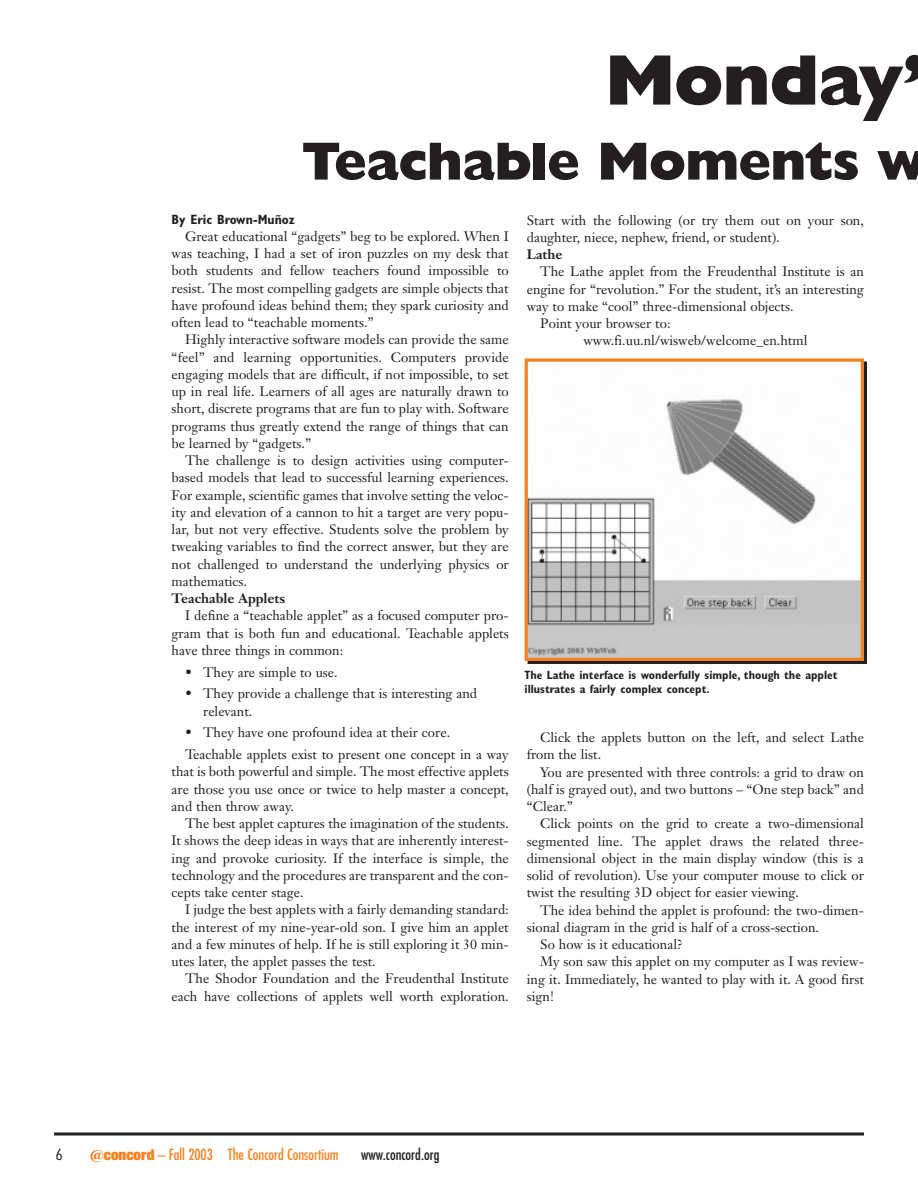
<style>
.page{position:relative;width:918px;height:1188px;background:#fff}
.page>*{position:absolute;margin:0;border:0;box-sizing:border-box;transform-origin:0 0}
.t1{font:800 72px "Gill Sans";letter-spacing:-.025em;color:#231f20}
.t2{font:800 54px "Gill Sans";letter-spacing:-.025em;color:#231f20}
.t3{font:condensed 15px "Futura";color:#f58220}
.t4{font:condensed 15px "Futura";color:#231f20}
.t5{font:300 condensed 15px "Futura";color:#231f20;scale:1.2 1}
.t6{font:13.5px/17.2px "Janson Text";color:#231f20;text-align:justify}
.t7{font:700 13.5px "Janson Text";color:#231f20}
.t8{font:700 condensed 13.5px "Gill Sans";color:#231f20}
.t9{font:700 condensed 12px/13.5px "Gill Sans";color:#231f20}
.s1{font-family:"New Baskerville";font-weight:700;font-stretch:normal}
.s2{font-family:"Helvetica Neue";font-weight:900;font-stretch:expanded}
</style>
<div class="page">
<svg style="left:54px;top:1132px;width:810px;height:4px;background:#595657"></svg>
<img style="left:529px;top:399px;width:331px;height:258px">
<div style="left:525px;top:358px;width:339px;height:303px;border:3px solid #f58220"></div>
<h1 class="t1" style="left:605px;top:55px;width:325px">Monday’</h1>
<h2 class="t2" style="left:302px;top:143px;width:626px">Teachable Moments w</h2>
<p class="t8" style="left:172px;top:214px;width:125px">By Eric Brown-Muñoz</p>
<p class="t6" style="left:172px;top:229px;width:339px;text-indent:14px">Great educational “gadgets” beg to be explored. When I was teaching, I had a set of iron puzzles on my desk that both students and fellow teachers found impossible to resist. The most compelling gadgets are simple objects that have profound ideas behind them; they spark curiosity and often lead to “teachable moments.”</p>
<p class="t6" style="left:172px;top:332px;width:339px;text-indent:14px">Highly interactive software models can provide the same “feel” and learning opportunities. Computers provide engaging models that are difficult, if not impossible, to set up in real life. Learners of all ages are naturally drawn to short, discrete programs that are fun to play with. Software programs thus greatly extend the range of things that can be learned by “gadgets.”</p>
<p class="t6" style="left:172px;top:453px;width:339px;text-indent:14px">The challenge is to design activities using computer&shy;based models that lead to successful learning experiences.<br>For example, scientific games that involve setting the veloc&shy;ity and elevation of a cannon to hit a target are very popu&shy;lar, but not very effective. Students solve the problem by tweaking variables to find the correct answer, but they are not challenged to understand the underlying physics or mathematics.</p>
<p class="t7" style="left:172px;top:593px;width:115px">Teachable Applets</p>
<p class="t6" style="left:172px;top:608px;width:339px;text-indent:14px">I define a “teachable applet” as a focused computer pro&shy;gram that is both fun and educational. Teachable applets have three things in common:</p>
<p class="t6" style="left:185px;top:665px;width:154px">• They are simple to use.</p>
<p class="t6" style="left:203px;top:686px;width:276px;text-indent:-18px">• They provide a challenge that is interesting and relevant.</p>
<p class="t6" style="left:185px;top:723px;width:325px;line-height:21.8px">• They have one profound idea at their core.<br>Teachable applets exist to present one concept in a way</p>
<p class="t6" style="left:172px;top:764px;width:339px">that is both powerful and simple. The most effective applets are those you use once or twice to help master a concept, and then throw away.</p>
<p class="t6" style="left:172px;top:816px;width:339px;text-indent:14px">The best applet captures the imagination of the students.<br>It shows the deep ideas in ways that are inherently interest&shy;ing and provoke curiosity. If the interface is simple, the technology and the procedures are transparent and the con&shy;cepts take center stage.</p>
<p class="t6" style="left:172px;top:902px;width:339px;text-indent:14px">I judge the best applets with a fairly demanding standard: the interest of my nine-year-old son. I give him an applet and a few minutes of help. If he is still exploring it 30 min&shy;utes later, the applet passes the test.</p>
<p class="t6" style="left:172px;top:971px;width:339px;text-align:right">The Shodor Foundation and the Freudenthal Institute each have collections of applets well worth exploration.</p>
<p class="t6" style="left:527px;top:213px;width:339px">Start with the following (or try them out on your son, daughter, niece, nephew, friend, or student).</p>
<p class="t7" style="left:527px;top:249px;width:37px">Lathe</p>
<p class="t6" style="left:540px;top:264px;width:325px">The Lathe applet from the Freudenthal Institute is an</p>
<p class="t6" style="left:527px;top:282px;width:339px">engine for “revolution.” For the student, it’s an interesting</p>
<p class="t6" style="left:527px;top:299px;width:268px">way to make “cool” three-dimensional objects.</p>
<p class="t6" style="left:540px;top:316px;width:132px">Point your browser to:</p>
<p class="t6" style="left:583px;top:333px;width:226px">www.fi.uu.nl/wisweb/welcome_en.html</p>
<p class="t9" style="left:525px;top:670px;width:315px">The Lathe interface is wonderfully simple, though the applet illustrates a fairly complex concept.</p>
<p class="t6" style="left:527px;top:730px;width:339px;text-indent:14px">Click the applets button on the left, and select Lathe from the list.</p>
<p class="t6" style="left:527px;top:765px;width:339px;text-indent:14px">You are presented with three controls: a grid to draw on (half is grayed out), and two buttons – “One step back” and “Clear.”</p>
<p class="t6" style="left:527px;top:816px;width:339px;text-indent:14px">Click points on the grid to create a two-dimensional segmented line. The applet draws the related three&shy;dimensional object in the main display window (this is a solid of revolution). Use your computer mouse to click or twist the resulting 3D object for easier viewing.</p>
<p class="t6" style="left:540px;top:903px;width:325px">The idea behind the applet is profound: the two-dimen-</p>
<p class="t6" style="left:527px;top:920px;width:294px">sional diagram in the grid is half of a cross-section.</p>
<p class="t6" style="left:540px;top:937px;width:144px">So how is it educational?</p>
<p class="t6" style="left:540px;top:954px;width:325px">My son saw this applet on my computer as I was review-</p>
<p class="t6" style="left:527px;top:972px;width:339px">ing it. Immediately, he wanted to play with it. A good first</p>
<p class="t6" style="left:527px;top:989px;width:29px">sign!</p>
<p class="t5" style="left:56px;top:1148px;width:8px">6</p>
<p class="t3" style="left:90px;top:1148px;width:250px"><span class="s1">@</span><span class="s2">concord</span> – Fall 2003 The Concord Consortium</p>
<p class="t4" style="left:361px;top:1148px;width:80px">www.concord.org</p>
</div>
